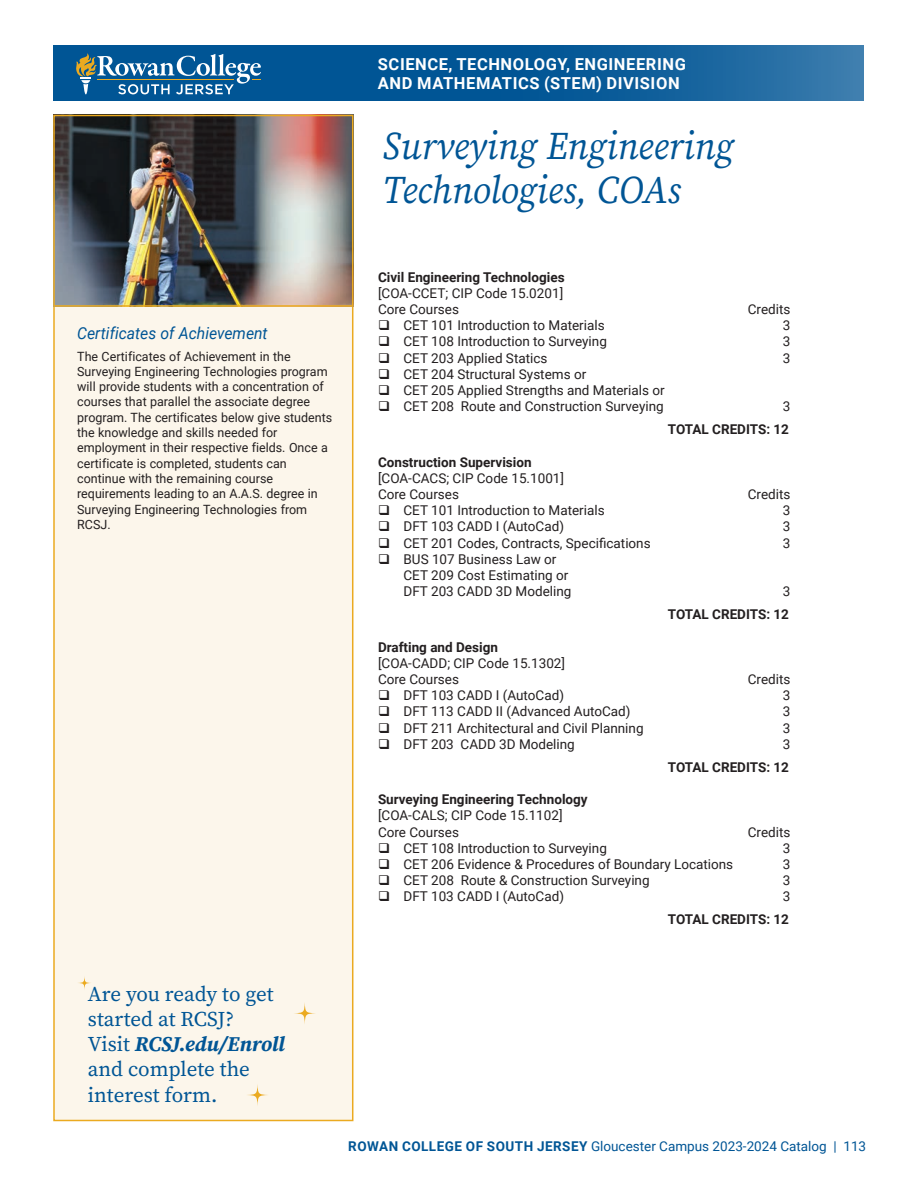
<style>
.page{position:relative;width:918px;height:1188px;background:#fff}
.page>*{position:absolute;margin:0;border:0;box-sizing:border-box;transform-origin:0 0}
.L3__ProgramHeadline{font:italic 39px/43.5px "Source Serif Pro";color:#005595;scale:.95 1}
.t1{font:21px/25.2px "Source Serif Pro";color:#005595}
.t2{font:700 16.5px/19.8px "Roboto";letter-spacing:.035em;color:#fff}
._4b__Degree_Subhead{font:italic 16.5px "Roboto";color:#005595;scale:.95 1}
._3b__courses{font:13.5px/16.2px "Roboto";color:#231f20}
._3a__Year_Semester_Subhead{font:700 13.5px "Roboto";color:#231f20}
.t3{font:13.5px "Roboto";color:#005595}
.Total_Credits{font:700 13.5px "Roboto";color:#231f20}
.Catalog_text_8_5{font:12.75px/15.3px "Roboto";color:#231f20}
.s1{font-weight:700;font-style:italic}
.s2{font-weight:700}
</style>
<div class="page">
<div style="left:53px;top:115px;width:300px;height:1006px;background:#fcf6eb;border:2px solid #ebaa20"></div>
<svg style="left:54px;top:45px;width:810px;height:56px;background:#0d5d9a"></svg>
<svg style="left:76px;top:53px;width:185px;height:41px;background:#417ca5"></svg>
<svg style="left:246px;top:1084px;width:23px;height:22px"></svg>
<svg style="left:294px;top:1002px;width:22px;height:22px"></svg>
<svg style="left:77px;top:976px;width:15px;height:14px"></svg>
<img style="left:56px;top:118px;width:294px;height:186px">
<div style="left:53px;top:115px;width:300px;height:192px;border:2px solid #ebaa20"></div>
<p class="_4b__Degree_Subhead" style="left:77px;top:321px;width:202px">Certificates of Achievement</p>
<p class="Catalog_text_8_5" style="left:77px;top:348px;width:257px">The Certificates of Achievement in the Surveying Engineering Technologies program will provide students with a concentration of courses that parallel the associate degree program. The certificates below give students the knowledge and skills needed for employment in their respective fields. Once a certificate is completed, students can continue with the remaining course requirements leading to an A.A.S. degree in Surveying Engineering Technologies from RCSJ.</p>
<p class="t2" style="left:378px;top:53px;width:309px">SCIENCE, TECHNOLOGY, ENGINEERING<br>AND MATHEMATICS (STEM) DIVISION</p>
<p class="L3__ProgramHeadline" style="left:383px;top:124px;width:371px">Surveying Engineering<br>Technologies, COAs</p>
<p class="_3a__Year_Semester_Subhead" style="left:378px;top:267px;width:188px">Civil Engineering Technologies</p>
<p class="_3b__courses" style="left:378px;top:284px;width:187px">[COA-CCET; CIP Code 15.0201]</p>
<p class="_3b__courses" style="left:378px;top:301px;width:83px">Core Courses</p>
<p class="_3b__courses" style="left:748px;top:301px;width:44px">Credits</p>
<p class="_3b__courses" style="left:378px;top:317px;width:228px">❑ CET 101 Introduction to Materials</p>
<p class="_3b__courses" style="left:783px;top:317px;width:9px">3</p>
<p class="_3b__courses" style="left:378px;top:333px;width:230px">❑ CET 108 Introduction to Surveying</p>
<p class="_3b__courses" style="left:783px;top:333px;width:9px">3</p>
<p class="_3b__courses" style="left:378px;top:349px;width:171px">❑ CET 203 Applied Statics</p>
<p class="_3b__courses" style="left:783px;top:349px;width:9px">3</p>
<p class="_3b__courses" style="left:378px;top:365px;width:210px">❑ CET 204 Structural Systems or</p>
<p class="_3b__courses" style="left:378px;top:382px;width:288px">❑ CET 205 Applied Strengths and Materials or</p>
<p class="_3b__courses" style="left:378px;top:398px;width:287px">❑ CET 208 Route and Construction Surveying</p>
<p class="_3b__courses" style="left:783px;top:398px;width:9px">3</p>
<p class="Total_Credits" style="left:668px;top:420px;width:123px">TOTAL CREDITS: 12</p>
<p class="_3a__Year_Semester_Subhead" style="left:378px;top:452px;width:155px">Construction Supervision</p>
<p class="_3b__courses" style="left:378px;top:469px;width:188px">[COA-CACS; CIP Code 15.1001]</p>
<p class="_3b__courses" style="left:378px;top:486px;width:83px">Core Courses</p>
<p class="_3b__courses" style="left:748px;top:486px;width:44px">Credits</p>
<p class="_3b__courses" style="left:378px;top:502px;width:228px">❑ CET 101 Introduction to Materials</p>
<p class="_3b__courses" style="left:783px;top:502px;width:9px">3</p>
<p class="_3b__courses" style="left:378px;top:518px;width:188px">❑ DFT 103 CADD I (AutoCad)</p>
<p class="_3b__courses" style="left:783px;top:518px;width:9px">3</p>
<p class="_3b__courses" style="left:378px;top:534px;width:274px">❑ CET 201 Codes, Contracts, Specifications</p>
<p class="_3b__courses" style="left:783px;top:534px;width:9px">3</p>
<p class="_3b__courses" style="left:404px;top:550px;width:169px;text-indent:-26px">❑ BUS 107 Business Law or<br>CET 209 Cost Estimating or<br>DFT 203 CADD 3D Modeling</p>
<p class="_3b__courses" style="left:783px;top:583px;width:9px">3</p>
<p class="Total_Credits" style="left:668px;top:605px;width:123px">TOTAL CREDITS: 12</p>
<p class="_3a__Year_Semester_Subhead" style="left:378px;top:637px;width:121px">Drafting and Design</p>
<p class="_3b__courses" style="left:378px;top:654px;width:189px">[COA-CADD; CIP Code 15.1302]</p>
<p class="_3b__courses" style="left:378px;top:671px;width:83px">Core Courses</p>
<p class="_3b__courses" style="left:748px;top:671px;width:44px">Credits</p>
<p class="_3b__courses" style="left:378px;top:687px;width:188px">❑ DFT 103 CADD I (AutoCad)</p>
<p class="_3b__courses" style="left:783px;top:687px;width:9px">3</p>
<p class="_3b__courses" style="left:378px;top:703px;width:254px">❑ DFT 113 CADD II (Advanced AutoCad)</p>
<p class="_3b__courses" style="left:783px;top:703px;width:9px">3</p>
<p class="_3b__courses" style="left:378px;top:719px;width:267px">❑ DFT 211 Architectural and Civil Planning</p>
<p class="_3b__courses" style="left:783px;top:719px;width:9px">3</p>
<p class="_3b__courses" style="left:378px;top:735px;width:198px">❑ DFT 203 CADD 3D Modeling</p>
<p class="_3b__courses" style="left:783px;top:735px;width:9px">3</p>
<p class="Total_Credits" style="left:668px;top:757px;width:123px">TOTAL CREDITS: 12</p>
<p class="_3a__Year_Semester_Subhead" style="left:378px;top:790px;width:211px">Surveying Engineering Technology</p>
<p class="_3b__courses" style="left:378px;top:807px;width:186px">[COA-CALS; CIP Code 15.1102]</p>
<p class="_3b__courses" style="left:378px;top:823px;width:83px">Core Courses</p>
<p class="_3b__courses" style="left:748px;top:823px;width:44px">Credits</p>
<p class="_3b__courses" style="left:378px;top:839px;width:230px">❑ CET 108 Introduction to Surveying</p>
<p class="_3b__courses" style="left:783px;top:839px;width:9px">3</p>
<p class="_3b__courses" style="left:378px;top:856px;width:357px">❑ CET 206 Evidence &amp; Procedures of Boundary Locations</p>
<p class="_3b__courses" style="left:783px;top:856px;width:9px">3</p>
<p class="_3b__courses" style="left:378px;top:872px;width:273px">❑ CET 208 Route &amp; Construction Surveying</p>
<p class="_3b__courses" style="left:783px;top:872px;width:9px">3</p>
<p class="_3b__courses" style="left:378px;top:888px;width:188px">❑ DFT 103 CADD I (AutoCad)</p>
<p class="_3b__courses" style="left:783px;top:888px;width:9px">3</p>
<p class="Total_Credits" style="left:668px;top:910px;width:123px">TOTAL CREDITS: 12</p>
<h2 class="t1" style="left:88px;top:981px;width:198px">Are you ready to get started at RCSJ?<br>Visit <span class="s1">RCSJ.edu/Enroll </span>and complete the interest form.</h2>
<p class="t3" style="left:348px;top:1137px;width:519px"><span class="s2">ROWAN COLLEGE OF SOUTH JERSEY</span> Gloucester Campus 2023-2024 Catalog | 113</p>
</div>
